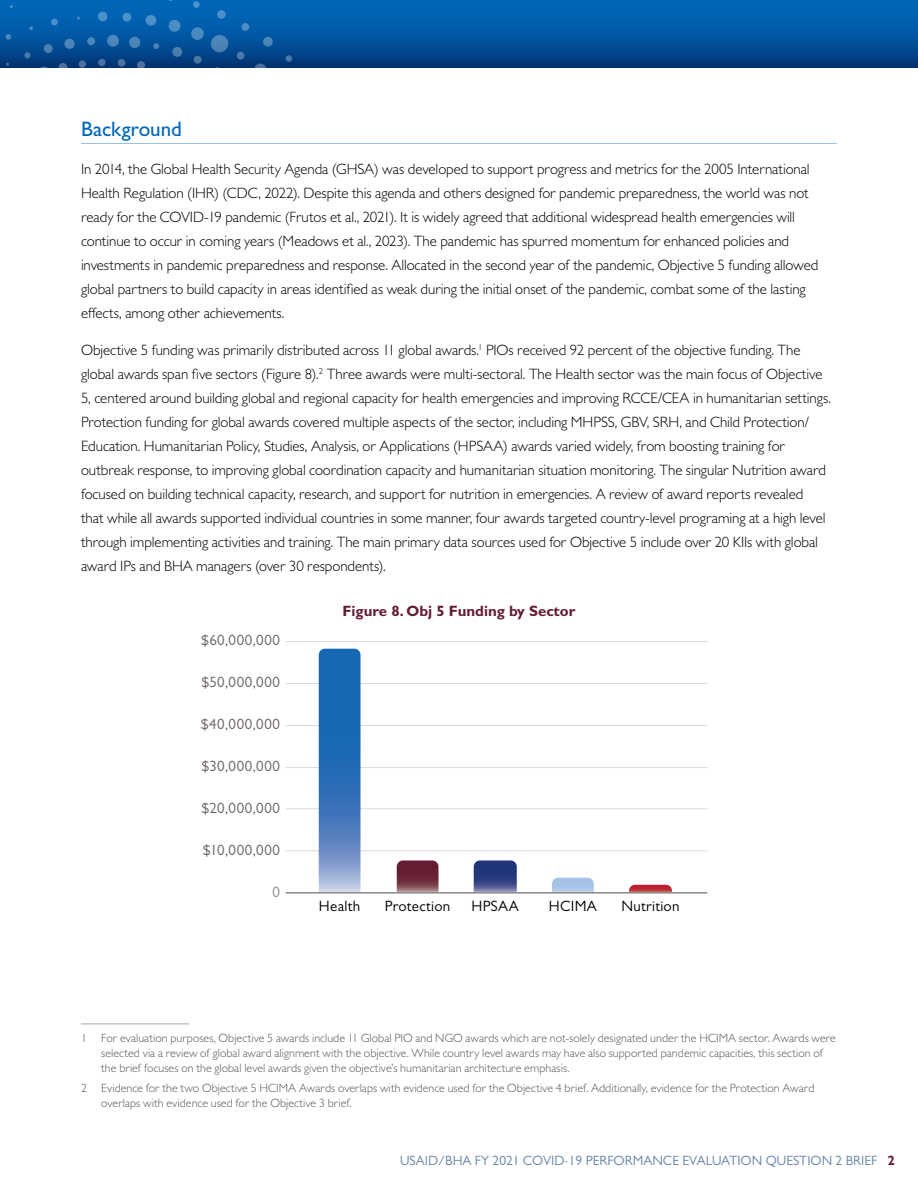
<style>
.page{position:relative;width:918px;height:1188px;background:#fff}
.page>*{position:absolute;margin:0;border:0;box-sizing:border-box;transform-origin:0 0}
.H4_Subhead_2_underline{font:500 21px "Gill Sans MT Pro";color:#0067b9}
.p_text{font:300 15px/24px "Gill Sans MT Pro";letter-spacing:-.005em;color:#000}
.t1{font:15px "Gill Sans MT Pro";letter-spacing:.045em;color:#6c6464}
.t2{font:15px "Gill Sans MT Pro";letter-spacing:.02em;color:#000}
.Figure{font:700 15px "Gill Sans MT Pro";color:#651d32}
.t3{font:15px "Gill Sans MT Pro";color:#8c8985}
.t4{font:13.5px "Gill Sans MT Pro";color:#6682a7}
.footnotes{font:300 12px/15px "Gill Sans MT Pro";letter-spacing:.005em;color:#58595b}
.s1{font-weight:700;color:#651d32}
</style>
<div class="page">
<div style="left:0;top:0;width:918px;height:68px;background:linear-gradient(to bottom,#006ec3,#043c7d)"></div>
<img style="left:10px;top:0;width:239px;height:32px">
<hr style="left:81px;top:143px;width:756px;height:1px;background:#99c2e3">
<hr style="left:286px;top:850px;width:421px;height:1px;background:#dcdad6">
<hr style="left:286px;top:808px;width:421px;height:1px;background:#dcdad6">
<hr style="left:286px;top:767px;width:421px;height:1px;background:#dcdad6">
<hr style="left:286px;top:725px;width:421px;height:1px;background:#dcdad6">
<hr style="left:286px;top:683px;width:421px;height:1px;background:#dcdad6">
<hr style="left:286px;top:641px;width:421px;height:1px;background:#dcdad6">
<svg style="left:629px;top:885px;width:43px;height:7px"></svg>
<svg style="left:552px;top:878px;width:42px;height:14px"></svg>
<svg style="left:474px;top:860px;width:43px;height:32px"></svg>
<svg style="left:397px;top:860px;width:42px;height:32px"></svg>
<svg style="left:319px;top:649px;width:42px;height:243px;background:#3b78bb"></svg>
<hr style="left:286px;top:892px;width:421px;height:2px;background:#8c8985">
<hr style="left:81px;top:1024px;width:108px;height:1px;background:#a7a9ac">
<h4 class="H4_Subhead_2_underline" style="left:81px;top:117px;width:102px">Background</h4>
<p class="p_text" style="left:81px;top:157px;width:739px">In 2014, the Global Health Security Agenda (GHSA) was developed to support progress and metrics for the 2005 International Health Regulation (IHR) (CDC, 2022). Despite this agenda and others designed for pandemic preparedness, the world was not ready for the COVID-19 pandemic (Frutos et al., 2021). It is widely agreed that additional widespread health emergencies will continue to occur in coming years (Meadows et al., 2023). The pandemic has spurred momentum for enhanced policies and investments in pandemic preparedness and response. Allocated in the second year of the pandemic, Objective 5 funding allowed global partners to build capacity in areas identified as weak during the initial onset of the pandemic, combat some of the lasting effects, among other achievements.</p>
<p class="p_text" style="left:81px;top:338px;width:752px">Objective 5 funding was primarily distributed across 11 global awards.<sup>1</sup> PIOs received 92 percent of the objective funding. The global awards span five sectors (Figure 8).<sup>2</sup> Three awards were multi-sectoral. The Health sector was the main focus of Objective 5, centered around building global and regional capacity for health emergencies and improving RCCE/CEA in humanitarian settings.<br>Protection funding for global awards covered multiple aspects of the sector, including MHPSS, GBV, SRH, and Child Protection/ Education. Humanitarian Policy, Studies, Analysis, or Applications (HPSAA) awards varied widely, from boosting training for outbreak response, to improving global coordination capacity and humanitarian situation monitoring. The singular Nutrition award focused on building technical capacity, research, and support for nutrition in emergencies. A review of award reports revealed<br>that while all awards supported individual countries in some manner, four awards targeted country-level programing at a high level through implementing activities and training. The main primary data sources used for Objective 5 include over 20 KIIs with global award IPs and BHA managers (over 30 respondents).</p>
<p class="Figure" style="left:342px;top:602px;width:235px">Figure 8. Obj 5 Funding by Sector</p>
<p class="t1" style="left:201px;top:632px;width:80px">$60,000,000</p>
<p class="t1" style="left:201px;top:674px;width:80px">$50,000,000</p>
<p class="t1" style="left:201px;top:716px;width:81px">$40,000,000</p>
<p class="t1" style="left:201px;top:758px;width:80px">$30,000,000</p>
<p class="t1" style="left:202px;top:800px;width:80px">$20,000,000</p>
<p class="t1" style="left:203px;top:842px;width:79px">$10,000,000</p>
<p class="t3" style="left:273px;top:884px;width:9px">0</p>
<p class="t2" style="left:319px;top:897px;width:43px">Health</p>
<p class="t2" style="left:385px;top:897px;width:67px">Protection</p>
<p class="t2" style="left:472px;top:897px;width:49px">HPSAA</p>
<p class="t2" style="left:549px;top:897px;width:49px">HCIMA</p>
<p class="t2" style="left:621px;top:897px;width:60px">Nutrition</p>
<p class="footnotes" style="left:101px;top:1030px;width:736px;text-indent:-20px">1 For evaluation purposes, Objective 5 awards include 11 Global PIO and NGO awards which are not-solely designated under the HCIMA sector. Awards were selected via a review of global award alignment with the objective. While country level awards may have also supported pandemic capacities, this section of the brief focuses on the global level awards given the objective’s humanitarian architecture emphasis.</p>
<p class="footnotes" style="left:101px;top:1080px;width:715px;text-indent:-20px">2 Evidence for the two Objective 5 HCIMA Awards overlaps with evidence used for the Objective 4 brief. Additionally, evidence for the Protection Award overlaps with evidence used for the Objective 3 brief.</p>
<p class="t4" style="left:400px;top:1152px;width:496px">USAID/BHA FY 2021 COVID-19 PERFORMANCE EVALUATION QUESTION 2 BRIEF <span class="s1">2</span></p>
</div>
